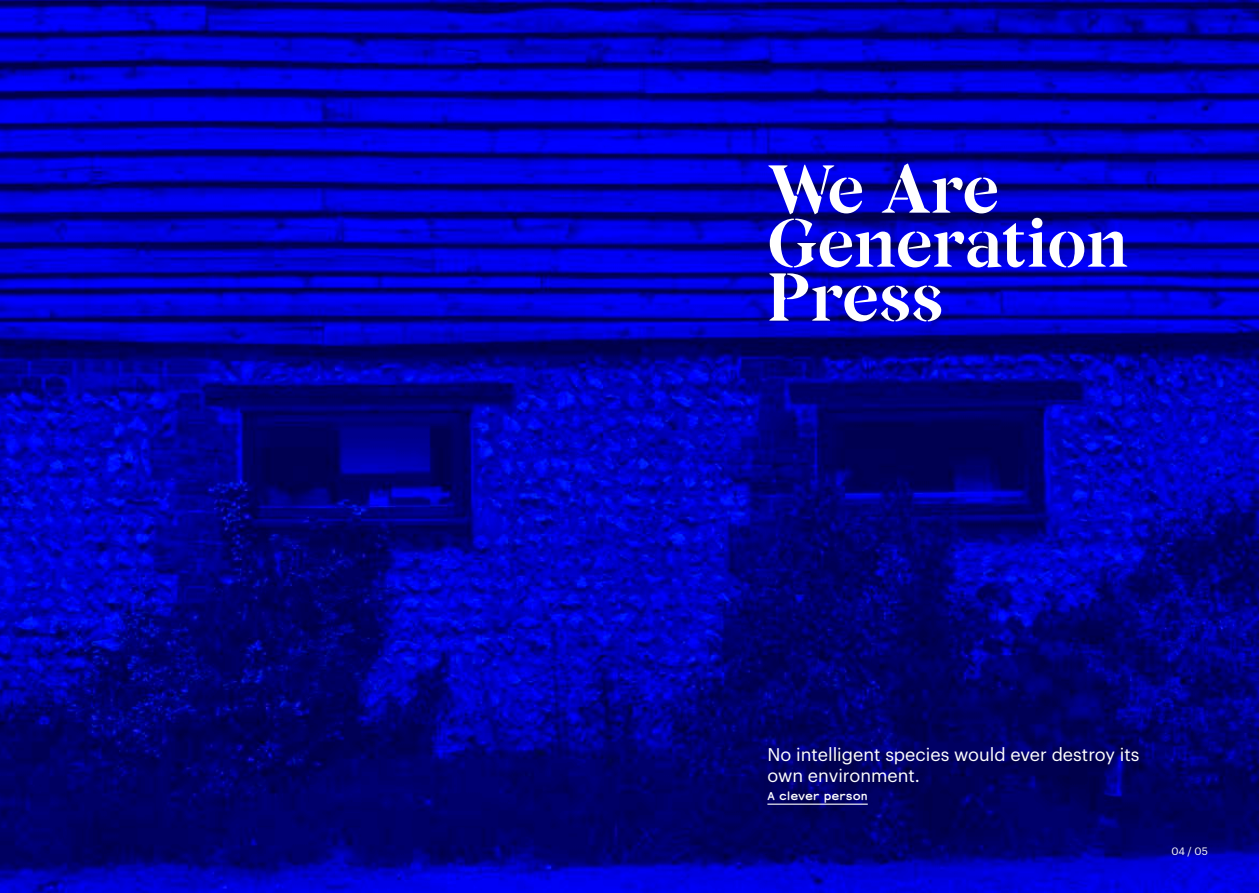
<style>
.page{position:relative;width:1259px;height:893px;background:#fff}
.page>*{position:absolute;margin:0;border:0;box-sizing:border-box;transform-origin:0 0}
.t1{font:67.5px/54px "Poynings Demi Bold Stencil";color:#fff}
.t2{font:18px/21.6px "Graphik";color:#fff}
.t3{font:700 13.5px "Courier Sans";color:#fff}
.t4{font:10.5px "Graphik";color:#fff}
</style>
<div class="page">
<img style="left:0;top:0;width:1259px;height:893px">
<hr style="left:767px;top:804px;width:100px;height:1px;background:#fff">
<h1 class="t1" style="left:767px;top:162px;width:362px">We Are<br>Generation<br>Press</h1>
<p class="t2" style="left:767px;top:742px;width:373px">No intelligent species would ever destroy its own environment.</p>
<p class="t3" style="left:767px;top:789px;width:102px">A clever person</p>
<p class="t4" style="left:1171px;top:843px;width:38px">04 / 05</p>
</div>
